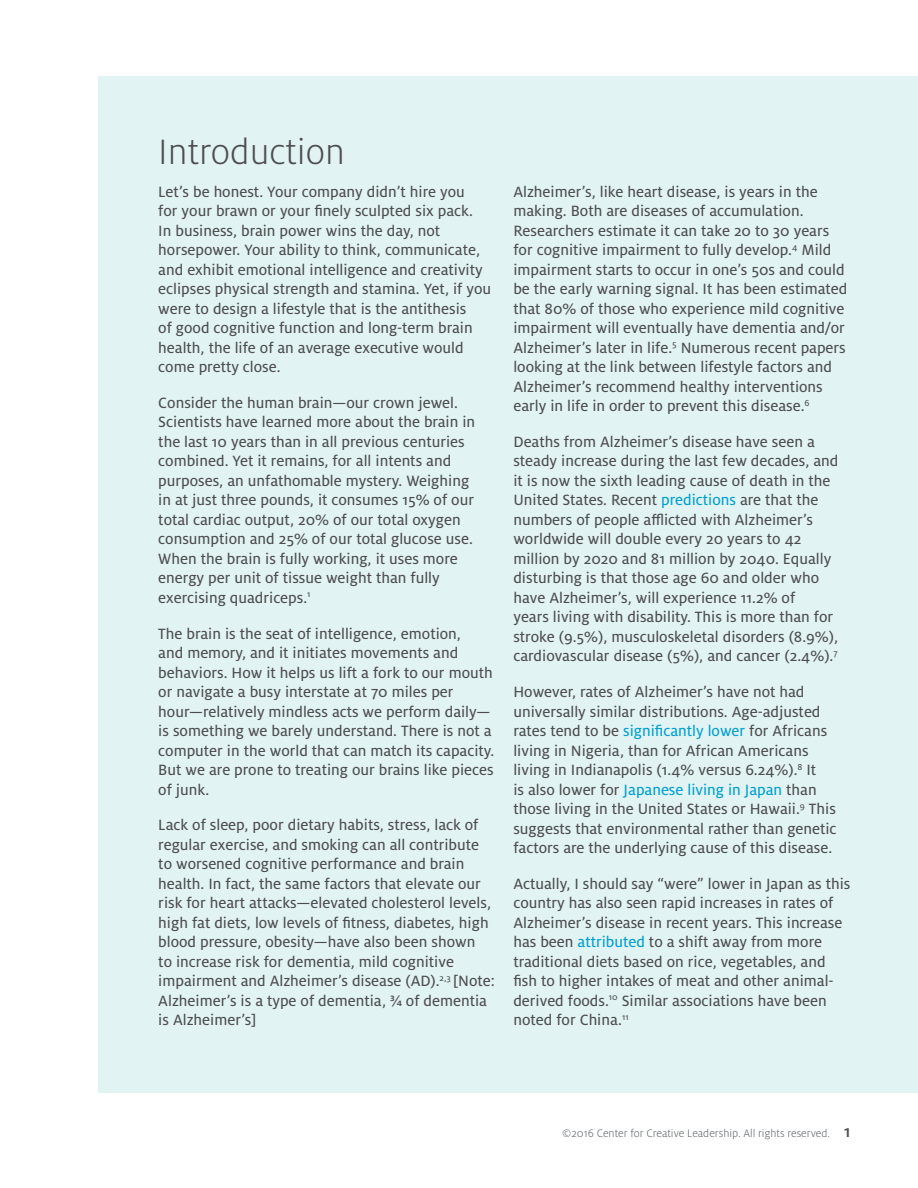
<style>
.page{position:relative;width:918px;height:1188px;background:#fff}
.page>*{position:absolute;margin:0;border:0;box-sizing:border-box;transform-origin:0 0}
.t1{font:300 39px "Milo Pro";color:#4d4d4f}
.t2{font:16.5px/19.5px "Milo Pro Text";color:#4d4d4f}
.t3{font:300 12px "Milo Pro";color:#5e6367}
.s1{color:#009fd2}
.s2{font-weight:500;font-size:18px;color:#4d4d4f}
</style>
<div class="page">
<div style="left:99px;top:77px;width:819px;height:1016px;background:#e2f3f4"></div>
<h1 class="t1" style="left:158px;top:131px;width:188px">Introduction</h1>
<p class="t2" style="left:158px;top:182px;width:334px">Let’s be honest. Your company didn’t hire you<br>for your brawn or your finely sculpted six pack.<br>In business, brain power wins the day, not horsepower. Your ability to think, communicate, and exhibit emotional intelligence and creativity eclipses physical strength and stamina. Yet, if you were to design a lifestyle that is the antithesis<br>of good cognitive function and long-term brain health, the life of an average executive would come pretty close.</p>
<p class="t2" style="left:158px;top:393px;width:318px">Consider the human brain—our crown jewel.<br>Scientists have learned more about the brain in the last 10 years than in all previous centuries combined. Yet it remains, for all intents and purposes, an unfathomable mystery. Weighing in at just three pounds, it consumes 15% of our total cardiac output, 20% of our total oxygen consumption and 25% of our total glucose use.<br>When the brain is fully working, it uses more energy per unit of tissue weight than fully exercising quadriceps.<sup>1</sup></p>
<p class="t2" style="left:158px;top:624px;width:337px">The brain is the seat of intelligence, emotion,<br>and memory, and it initiates movements and behaviors. How it helps us lift a fork to our mouth or navigate a busy interstate at 70 miles per hour—relatively mindless acts we perform daily— is something we barely understand. There is not a computer in the world that can match its capacity.<br>But we are prone to treating our brains like pieces of junk.</p>
<p class="t2" style="left:158px;top:815px;width:338px">Lack of sleep, poor dietary habits, stress, lack of regular exercise, and smoking can all contribute to worsened cognitive performance and brain health. In fact, the same factors that elevate our risk for heart attacks—elevated cholesterol levels, high fat diets, low levels of fitness, diabetes, high blood pressure, obesity—have also been shown<br>to increase risk for dementia, mild cognitive impairment and Alzheimer’s disease (AD).<sup>2,3</sup> [Note:<br>Alzheimer’s is a type of dementia, ¾ of dementia is Alzheimer’s]</p>
<p class="t2" style="left:513px;top:182px;width:335px">Alzheimer’s, like heart disease, is years in the making. Both are diseases of accumulation.<br>Researchers estimate it can take 20 to 30 years for cognitive impairment to fully develop.<sup>4</sup> Mild impairment starts to occur in one’s 50s and could be the early warning signal. It has been estimated that 80% of those who experience mild cognitive impairment will eventually have dementia and/or Alzheimer’s later in life.<sup>5</sup> Numerous recent papers looking at the link between lifestyle factors and Alzheimer’s recommend healthy interventions early in life in order to prevent this disease.<sup>6</sup></p>
<p class="t2" style="left:513px;top:432px;width:327px">Deaths from Alzheimer’s disease have seen a steady increase during the last few decades, and it is now the sixth leading cause of death in the United States. Recent <span class="s1">predictions</span> are that the numbers of people afflicted with Alzheimer’s worldwide will double every 20 years to 42 million by 2020 and 81 million by 2040. Equally disturbing is that those age 60 and older who have Alzheimer’s, will experience 11.2% of<br>years living with disability. This is more than for stroke (9.5%), musculoskeletal disorders (8.9%), cardiovascular disease (5%), and cancer (2.4%).<sup>7</sup></p>
<p class="t2" style="left:513px;top:682px;width:325px">However, rates of Alzheimer’s have not had universally similar distributions. Age-adjusted rates tend to be <span class="s1">significantly lower</span> for Africans living in Nigeria, than for African Americans living in Indianapolis (1.4% versus 6.24%).<sup>8</sup> It<br>is also lower for <span class="s1">Japanese living in Japan</span> than those living in the United States or Hawaii.<sup>9</sup> This suggests that environmental rather than genetic factors are the underlying cause of this disease.</p>
<p class="t2" style="left:513px;top:874px;width:339px">Actually, I should say “were” lower in Japan as this country has also seen rapid increases in rates of Alzheimer’s disease in recent years. This increase has been <span class="s1">attributed</span> to a shift away from more traditional diets based on rice, vegetables, and fish to higher intakes of meat and other animal&shy;derived foods.<sup>10</sup> Similar associations have been noted for China.<sup>11</sup></p>
<p class="t3" style="left:562px;top:1127px;width:290px">©2016 Center for Creative Leadership. All rights reserved. <span class="s2">1</span></p>
</div>
